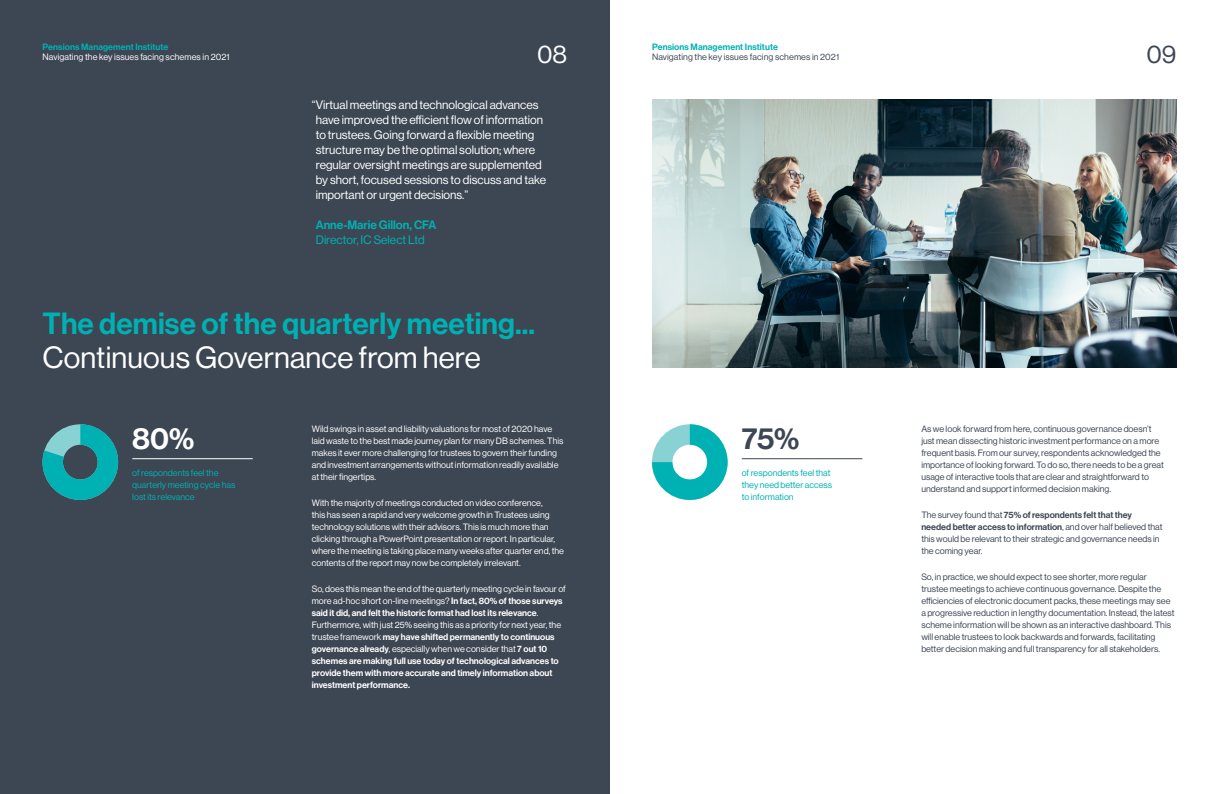
<style>
.page{position:relative;width:1219px;height:794px;background:#fff}
.page>*{position:absolute;margin:0;border:0;box-sizing:border-box;transform-origin:0 0}
.t1{font:500 30px/34px "Haas Grot Disp 65";letter-spacing:.005em;color:#00b1b3}
.t2{font:500 30px "Haas Grot Disp 65";color:#fff}
.t3{font:500 30px "Haas Grot Disp 65";color:#3d4653}
.t4{font:25px "Haas Grot Disp 55 Roman";color:#fff}
.t5{font:25px "Haas Grot Disp 55 Roman";color:#3d4653}
.t6{font:12px/15px "Haas Grot Disp 55 Roman";color:#fff}
.t7{font:500 12px/15px "Haas Grot Disp 65";color:#00b1b3}
.t8{font:9px/12px "Haas Grot Disp 55 Roman";color:#3d4653}
.t9{font:9px/12px "Haas Grot Disp 55 Roman";color:#fff}
.t10{font:500 9px/12px "Haas Grot Disp 65";color:#fff}
.t11{font:9px/12px "Haas Grot Disp 55 Roman";color:#00b1b3}
.t12{font:500 9px "Haas Grot Disp 65";letter-spacing:.01em;color:#00b1b3}
.s1{font-family:"Haas Grot Disp 55 Roman";font-weight:400}
.s2{font-family:"Haas Grot Disp 55 Roman";font-weight:400;color:#fff}
.s3{font-family:"Haas Grot Disp 65";font-weight:500}
</style>
<div class="page">
<div style="left:0;top:0;width:609px;height:794px;background:#3d4653"></div>
<img style="left:652px;top:99px;width:524px;height:268px">
<hr style="left:132px;top:458px;width:121px;height:1px;background:#fff">
<svg style="left:43px;top:424px;width:75px;height:76px"></svg>
<hr style="left:742px;top:458px;width:120px;height:1px;background:#3d4653">
<svg style="left:652px;top:424px;width:76px;height:76px"></svg>
<p class="t12" style="left:43px;top:42px;width:127px">Pensions Management Institute</p>
<p class="t9" style="left:43px;top:51px;width:189px">Navigating the key issues facing schemes in 2021</p>
<p class="t5" style="left:1146px;top:40px;width:31px">09</p>
<p class="t12" style="left:652px;top:42px;width:127px">Pensions Management Institute</p>
<p class="t8" style="left:652px;top:51px;width:189px">Navigating the key issues facing schemes in 2021</p>
<p class="t4" style="left:537px;top:40px;width:31px">08</p>
<p class="t6" style="left:316px;top:97px;width:232px;text-indent:-4px">“Virtual meetings and technological advances have improved the efficient flow of information to trustees. Going forward a flexible meeting structure may be the optimal solution; where regular oversight meetings are supplemented by short, focused sessions to discuss and take important or urgent decisions.”</p>
<p class="t7" style="left:316px;top:218px;width:122px">Anne-Marie Gillon, CFA<br><span class="s1">Director, IC Select Ltd</span></p>
<p class="t1" style="left:43px;top:306px;width:494px">The demise of the quarterly meeting...<br><span class="s2">Continuous Governance from here</span></p>
<p class="t2" style="left:132px;top:421px;width:63px">80%</p>
<p class="t11" style="left:132px;top:467px;width:105px">of respondents feel the quarterly meeting cycle has lost its relevance</p>
<p class="t9" style="left:312px;top:422px;width:253px">Wild swings in asset and liability valuations for most of 2020 have laid waste to the best made journey plan for many DB schemes. This makes it ever more challenging for trustees to govern their funding and investment arrangements without information readily available at their fingertips.</p>
<p class="t9" style="left:312px;top:497px;width:254px">With the majority of meetings conducted on video conference,<br>this has seen a rapid and very welcome growth in Trustees using technology solutions with their advisors. This is much more than clicking through a PowerPoint presentation or report. In particular, where the meeting is taking place many weeks after quarter end, the contents of the report may now be completely irrelevant.</p>
<p class="t10" style="left:312px;top:583px;width:256px"><span class="s1">So, does this mean the end of the quarterly meeting cycle in favour of more ad-hoc short on-line meetings?</span> In fact, 80% of those surveys said it did, and felt the historic format had lost its relevance<span class="s1">.<br>Furthermore, with just 25% seeing this as a priority for next year, the trustee framework</span> may have shifted permanently to continuous governance already<span class="s1">, especially when we consider that</span> 7 out 10 schemes are making full use today of technological advances to provide them with more accurate and timely information about investment performance.</p>
<p class="t3" style="left:742px;top:421px;width:59px">75%</p>
<p class="t11" style="left:742px;top:467px;width:92px">of respondents feel that they need better access to information</p>
<p class="t8" style="left:921px;top:422px;width:244px">As we look forward from here, continuous governance doesn’t just mean dissecting historic investment performance on a more frequent basis. From our survey, respondents acknowledged the importance of looking forward. To do so, there needs to be a great usage of interactive tools that are clear and straightforward to understand and support informed decision making.</p>
<p class="t8" style="left:921px;top:509px;width:243px">The survey found that <span class="s3">75% of respondents felt that they needed better access to information</span>, and over half believed that this would be relevant to their strategic and governance needs in the coming year.</p>
<p class="t8" style="left:921px;top:571px;width:255px">So, in practice, we should expect to see shorter, more regular trustee meetings to achieve continuous governance. Despite the efficiencies of electronic document packs, these meetings may see a progressive reduction in lengthy documentation. Instead, the latest scheme information will be shown as an interactive dashboard. This will enable trustees to look backwards and forwards, facilitating better decision making and full transparency for all stakeholders.</p>
</div>
